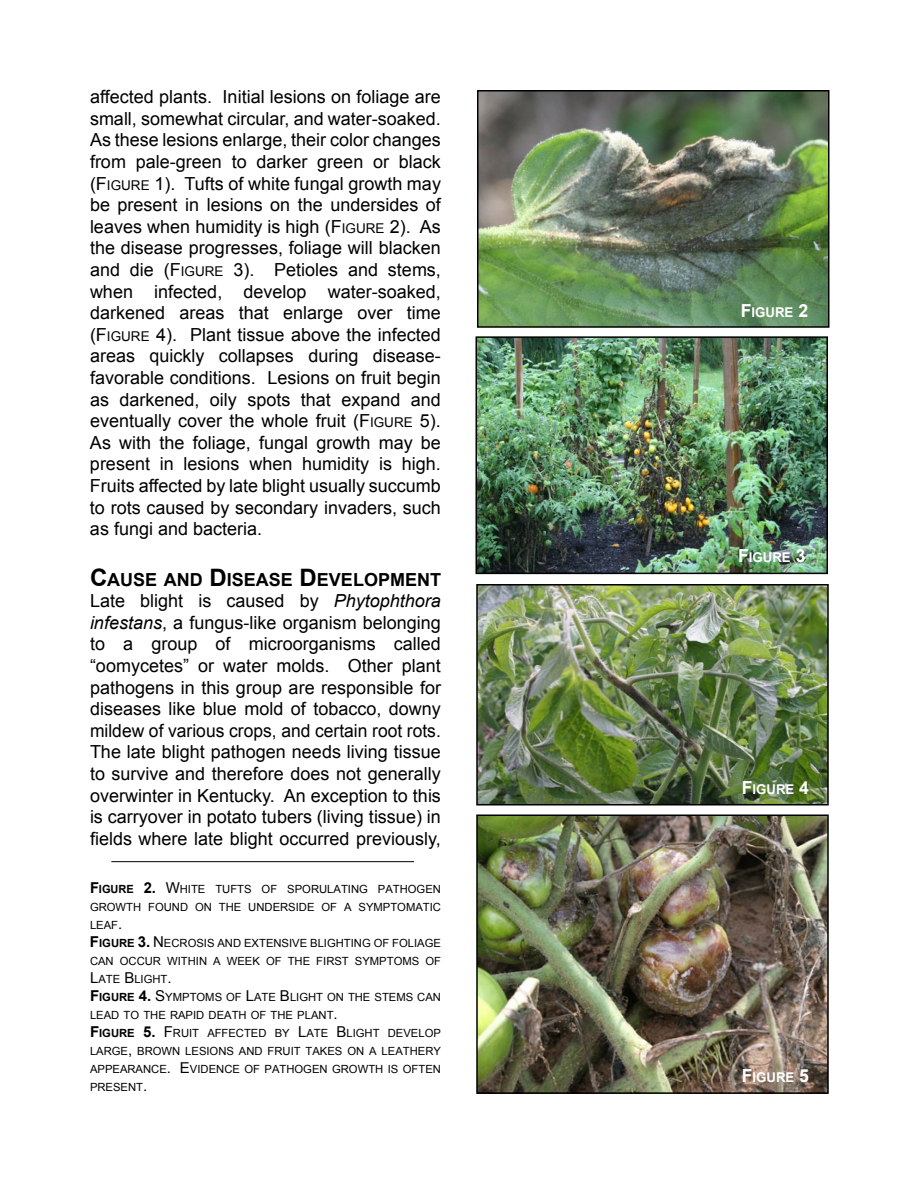
<style>
.page{position:relative;width:918px;height:1188px;background:#fff}
.page>*{position:absolute;margin:0;border:0;box-sizing:border-box;transform-origin:0 0}
.t1{font:18px/21.6px "Arial";color:#000;text-align:justify}
.t2{font:700 13.5px "Arial";color:#fff}
.t3{font:11.25px/18px "Arial";color:#000}
.s1{font-size:13.5px}
.s2{font-weight:700;font-size:24px}
.s3{font-weight:700}
.s4{font-style:italic}
.s5{font-weight:700;font-size:15px}
.s6{font-size:15px}
.s7{font-size:18px}
</style>
<div class="page">
<img style="left:480px;top:93px;width:347px;height:232px">
<div style="left:477px;top:90px;width:353px;height:238px;border:2px solid #000"></div>
<img style="left:479px;top:339px;width:346px;height:232px">
<div style="left:476px;top:336px;width:352px;height:238px;border:2px solid #000"></div>
<img style="left:479px;top:587px;width:347px;height:216px">
<div style="left:476px;top:584px;width:353px;height:222px;border:2px solid #000"></div>
<img style="left:479px;top:817px;width:347px;height:274px">
<div style="left:476px;top:814px;width:353px;height:280px;border:2px solid #000"></div>
<hr style="left:111px;top:861px;width:303px;height:1px;background:#000">
<p class="t1" style="left:90px;top:86px;width:353px">affected plants. Initial lesions on foliage are small, somewhat circular, and water-soaked.<br>As these lesions enlarge, their color changes from pale-green to darker green or black (F<span class="s1">IGURE</span> 1). Tufts of white fungal growth may be present in lesions on the undersides of leaves when humidity is high (F<span class="s1">IGURE</span> 2). As the disease progresses, foliage will blacken and die (F<span class="s1">IGURE</span> 3). Petioles and stems, when infected, develop water-soaked, darkened areas that enlarge over time (F<span class="s1">IGURE</span> 4). Plant tissue above the infected areas quickly collapses during disease&shy;favorable conditions. Lesions on fruit begin as darkened, oily spots that expand and eventually cover the whole fruit (F<span class="s1">IGURE</span> 5).<br>As with the foliage, fungal growth may be present in lesions when humidity is high.<br>Fruits affected by late blight usually succumb to rots caused by secondary invaders, such as fungi and bacteria.</p>
<p class="t1" style="left:90px;top:569px;width:353px"><span class="s2">C</span><span class="s3">AUSE AND</span> <span class="s2">D</span><span class="s3">ISEASE</span> <span class="s2">D</span><span class="s3">EVELOPMENT </span>Late blight is caused by <span class="s4">Phytophthora infestans</span>, a fungus-like organism belonging to a group of microorganisms called “oomycetes” or water molds. Other plant pathogens in this group are responsible for diseases like blue mold of tobacco, downy mildew of various crops, and certain root rots.<br>The late blight pathogen needs living tissue to survive and therefore does not generally overwinter in Kentucky. An exception to this is carryover in potato tubers (living tissue) in fields where late blight occurred previously,</p>
<p class="t3" style="left:90px;top:880px;width:353px"><span class="s5">F</span><span class="s3">IGURE</span> <span class="s5">2.</span> <span class="s6">W</span>HITE TUFTS OF SPORULATING PATHOGEN GROWTH FOUND ON THE UNDERSIDE OF A SYMPTOMATIC LEAF<span class="s6">.<br></span><span class="s5">F</span><span class="s3">IGURE</span> <span class="s5">3.</span> <span class="s6">N</span> ECROSIS AND EXTENSIVE BLIGHTING OF FOLIAGE CAN OCCUR WITHIN A WEEK OF THE FIRST SYMPTOMS OF <span class="s6">L</span>ATE <span class="s6">B</span>LIGHT<span class="s6">.<br></span><span class="s5">F</span><span class="s3">IGURE</span> <span class="s5">4.</span> <span class="s6">S</span>YMPTOMS OF <span class="s6">L</span>ATE <span class="s6">B</span>LIGHT ON THE STEMS CAN LEAD TO THE RAPID DEATH OF THE PLANT<span class="s6">.<br></span><span class="s5">F</span><span class="s3">IGURE</span> <span class="s5">5.</span> <span class="s6">F</span>RUIT AFFECTED BY <span class="s6">L</span>ATE <span class="s6">B</span>LIGHT DEVELOP LARGE<span class="s6">,</span> BROWN LESIONS AND FRUIT TAKES ON A LEATHERY APPEARANCE<span class="s6">. E</span>VIDENCE OF PATHOGEN GROWTH IS OFTEN PRESENT<span class="s6">.</span></p>
<p class="t2" style="left:741px;top:304px;width:69px"><span class="s7">F</span>IGURE <span class="s7">2</span></p>
<p class="t2" style="left:738px;top:548px;width:69px"><span class="s7">F</span>IGURE <span class="s7">3</span></p>
<p class="t2" style="left:742px;top:781px;width:69px"><span class="s7">F</span>IGURE <span class="s7">4</span></p>
<p class="t2" style="left:742px;top:1069px;width:69px"><span class="s7">F</span>IGURE <span class="s7">5</span></p>
</div>
